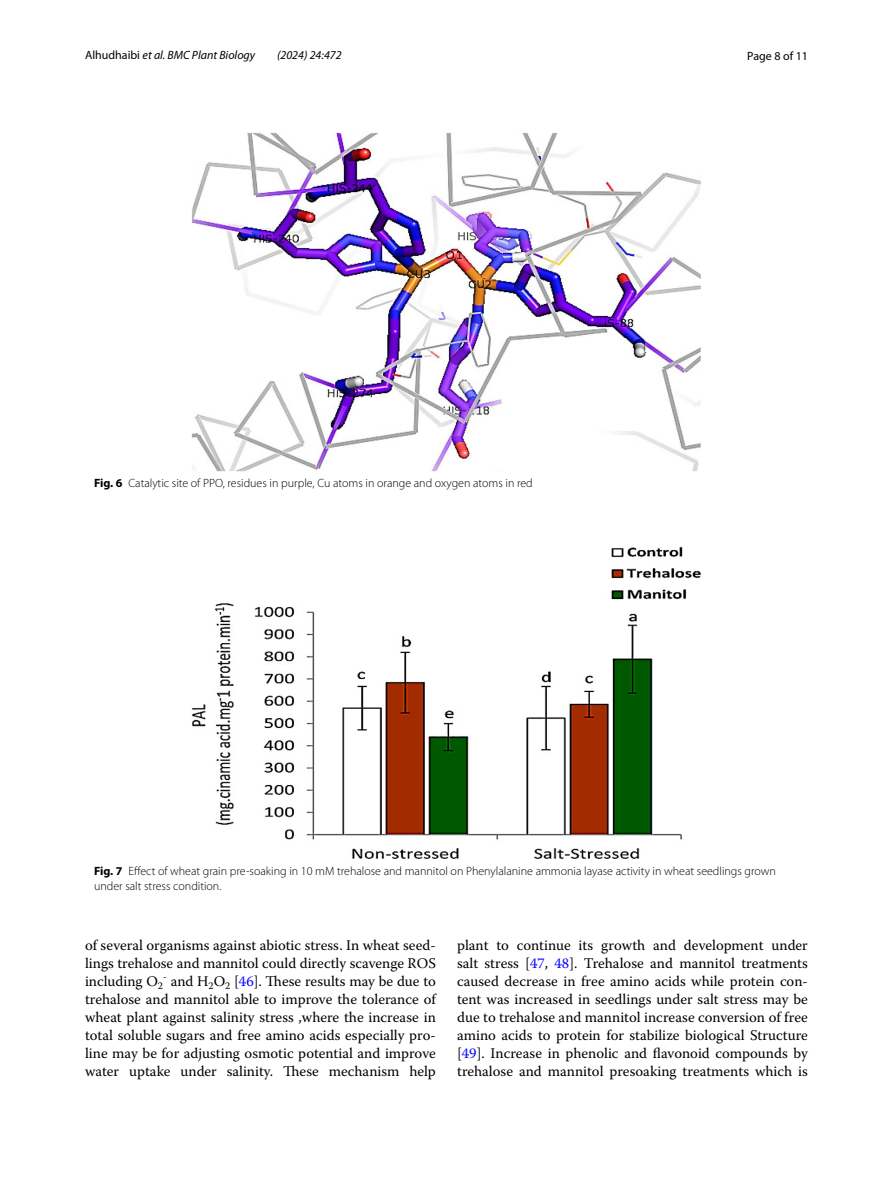
<style>
.page{position:relative;width:893px;height:1187px;background:#fff}
.page>*{position:absolute;margin:0;border:0;box-sizing:border-box;transform-origin:0 0}
.t1{font:14.7px/18px "Warnock Pro";color:#000;text-align:justify}
.t2{font:300 12px/15px "Myriad Pro";color:#000}
.t3{font:italic 12px "Myriad Pro";color:#000}
.t4{font:12px "Myriad Pro";color:#000}
.s1{font-style:normal}
.s2{font-weight:700}
.s3{color:#00f}
</style>
<div class="page">
<img style="left:191px;top:133px;width:510px;height:338px">
<img style="left:191px;top:546px;width:510px;height:313px">
<p class="t3" style="left:85px;top:48px;width:172px"><span class="s1">Alhudhaibi</span> et al. BMC Plant Biology</p>
<p class="t3" style="left:277px;top:48px;width:66px">(2024) 24:472</p>
<p class="t4" style="left:747px;top:48px;width:62px">Page 8 of 11</p>
<p class="t2" style="left:94px;top:475px;width:440px"><span class="s2">Fig. 6</span> Catalytic site of PPO, residues in purple, Cu atoms in orange and oxygen atoms in red</p>
<p class="t2" style="left:94px;top:863px;width:683px"><span class="s2">Fig. 7</span> Effect of wheat grain pre-soaking in 10 mM trehalose and mannitol on Phenylalanine ammonia layase activity in wheat seedlings grown under salt stress condition.</p>
<p class="t1" style="left:85px;top:935px;width:352px">of several organisms against abiotic stress. In wheat seed&shy;lings trehalose and mannitol could directly scavenge ROS including O<sub>2</sub><sup>-</sup> and H<sub>2</sub>O<sub>2</sub> [<span class="s3">46</span>]. These results may be due to trehalose and mannitol able to improve the tolerance of wheat plant against salinity stress ,where the increase in total soluble sugars and free amino acids especially pro&shy;line may be for adjusting osmotic potential and improve water uptake under salinity. These mechanism help</p>
<p class="t1" style="left:457px;top:935px;width:352px">plant to continue its growth and development under salt stress [<span class="s3">47</span>, <span class="s3">48</span>]. Trehalose and mannitol treatments caused decrease in free amino acids while protein con&shy;tent was increased in seedlings under salt stress may be due to trehalose and mannitol increase conversion of free amino acids to protein for stabilize biological Structure [<span class="s3">49</span>]. Increase in phenolic and flavonoid compounds by trehalose and mannitol presoaking treatments which is</p>
</div>
